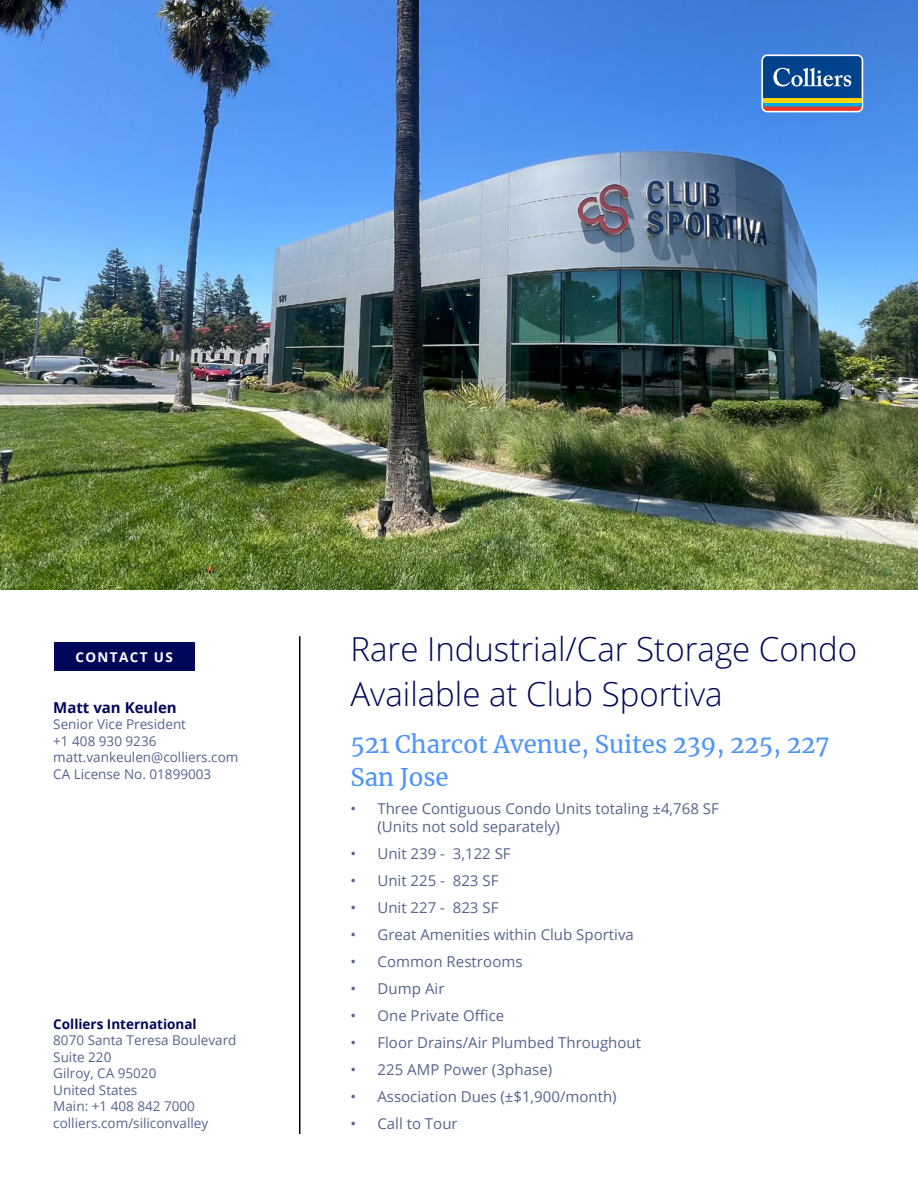
<style>
.page{position:relative;width:918px;height:1188px;background:#fff}
.page>*{position:absolute;margin:0;border:0;box-sizing:border-box;transform-origin:0 0}
.t1{font:300 33px/45px "Open Sans";color:#000759}
.t2{font:24px/33px "Merriweather";color:#4d93ff}
.t3{font:15px/18px "Open Sans";color:#56648f}
.t4{font:700 15px "Open Sans";color:#000759}
.t5{font:13.5px/16.5px "Open Sans";color:#56648f}
.t6{font:700 13.5px "Open Sans";color:#000759}
.t7{font:700 13.5px "Open Sans";letter-spacing:.1em;color:#fff}
</style>
<div class="page">
<img style="left:0;top:0;width:918px;height:590px">
<div style="left:54px;top:642px;width:140px;height:29px;background:#000759"></div>
<hr style="left:299px;top:636px;width:1px;height:498px;background:#000">
<div style="left:761px;top:54px;width:102px;height:58px;background:#fff;border-radius:6px"></div>
<div style="left:763px;top:102px;width:99px;height:5px;background:#00a8e4"></div>
<hr style="left:763px;top:98px;width:99px;height:4px;background:#ffd600">
<svg style="left:763px;top:107px;width:99px;height:4px"></svg>
<svg style="left:763px;top:56px;width:99px;height:42px"></svg>
<p class="t7" style="left:76px;top:647px;width:99px">CONTACT US</p>
<p class="t4" style="left:53px;top:697px;width:125px">Matt van Keulen</p>
<p class="t5" style="left:53px;top:716px;width:187px">Senior Vice President<br>+1 408 930 9236 matt.vankeulen@colliers.com<br>CA License No. 01899003</p>
<p class="t6" style="left:53px;top:1015px;width:145px">Colliers International</p>
<p class="t5" style="left:53px;top:1032px;width:185px">8070 Santa Teresa Boulevard<br>Suite 220<br>Gilroy, CA 95020<br>United States<br>Main: +1 408 842 7000 colliers.com/siliconvalley</p>
<h1 class="t1" style="left:350px;top:626px;width:508px">Rare Industrial/Car Storage Condo<br>Available at Club Sportiva</h1>
<h2 class="t2" style="left:350px;top:727px;width:481px">521 Charcot Avenue, Suites 239, 225, 227<br>San Jose</h2>
<p class="t3" style="left:377px;top:799px;width:343px;text-indent:-27px">• Three Contiguous Condo Units totaling ±4,768 SF (Units not sold separately)</p>
<p class="t3" style="left:350px;top:844px;width:162px">• Unit 239 - 3,122 SF</p>
<p class="t3" style="left:350px;top:871px;width:150px">• Unit 225 - 823 SF</p>
<p class="t3" style="left:350px;top:898px;width:150px">• Unit 227 - 823 SF</p>
<p class="t3" style="left:350px;top:925px;width:285px">• Great Amenities within Club Sportiva</p>
<p class="t3" style="left:350px;top:952px;width:174px">• Common Restrooms</p>
<p class="t3" style="left:350px;top:979px;width:96px">• Dump Air</p>
<p class="t3" style="left:350px;top:1006px;width:155px">• One Private Office</p>
<p class="t3" style="left:350px;top:1033px;width:292px">• Floor Drains/Air Plumbed Throughout</p>
<p class="t3" style="left:350px;top:1060px;width:203px">• 225 AMP Power (3phase)</p>
<p class="t3" style="left:350px;top:1087px;width:268px">• Association Dues (±$1,900/month)</p>
<p class="t3" style="left:350px;top:1114px;width:109px">• Call to Tour</p>
</div>
